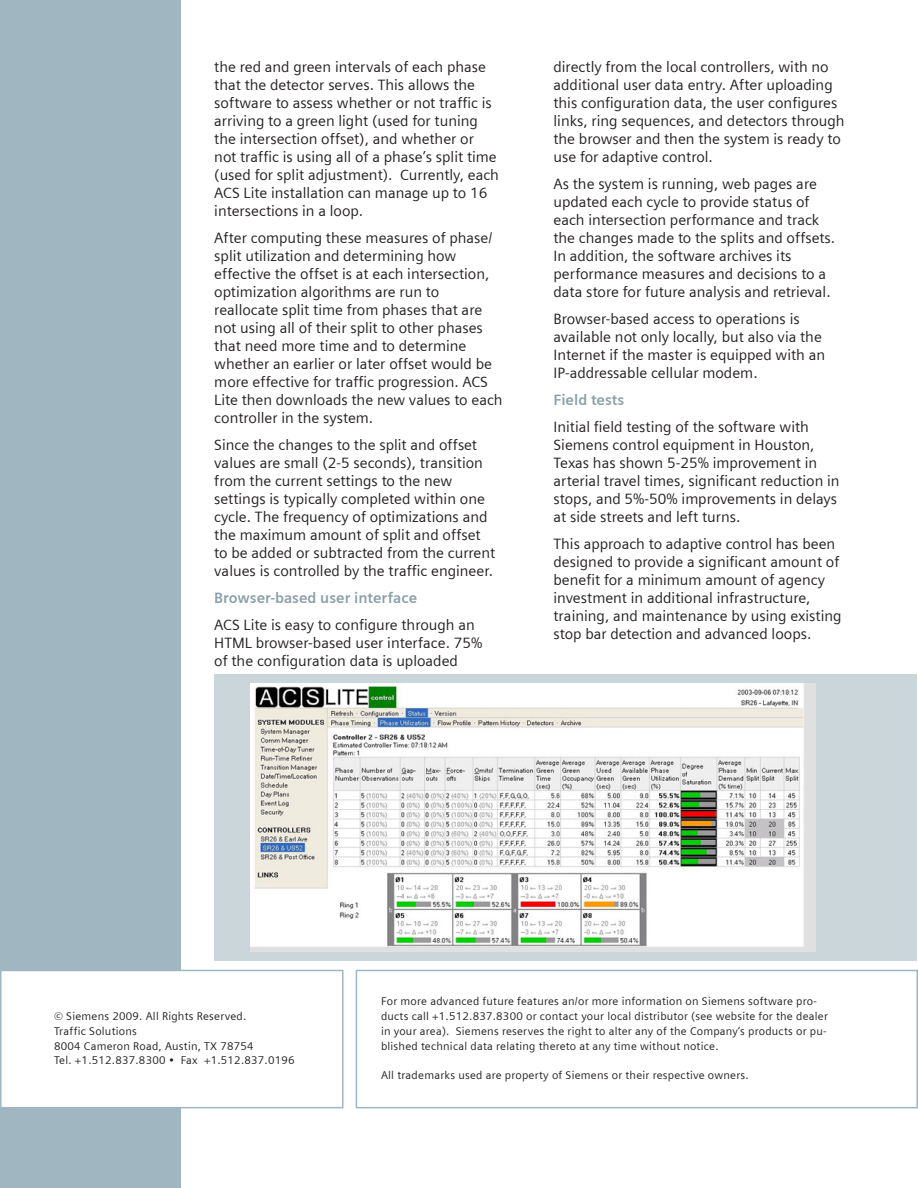
<style>
.page{position:relative;width:918px;height:1188px;background:#fff}
.page>*{position:absolute;margin:0;border:0;box-sizing:border-box;transform-origin:0 0}
.body{font:15px/18px "Siemens Sans";color:#231f20}
.sub_head{font:700 15px "Siemens Sans";color:#889ea7}
._04__Marginal_notes{font:11.25px/14.9px "Siemens Sans";letter-spacing:.02em;color:#231f20}
</style>
<div class="page">
<div style="left:214px;top:674px;width:703px;height:287px;background:#cad6da"></div>
<div style="left:0;top:1px;width:181px;height:1187px;background:#a0b6c0"></div>
<img style="left:251px;top:683px;width:565px;height:269px">
<div style="left:1px;top:970px;width:342px;height:138px;background:#fff"></div>
<div style="left:0;top:970px;width:344px;height:138px;border:2px solid #a0b6c0"></div>
<div style="left:356px;top:970px;width:562px;height:138px;border:2px solid #a0b6c0"></div>
<p class="body" style="left:214px;top:58px;width:286px">the red and green intervals of each phase that the detector serves. This allows the software to assess whether or not traffic is arriving to a green light (used for tuning the intersection offset), and whether or not traffic is using all of a phase’s split time (used for split adjustment). Currently, each ACS Lite installation can manage up to 16 intersections in a loop.</p>
<p class="body" style="left:214px;top:229px;width:290px">After computing these measures of phase/ split utilization and determining how effective the offset is at each intersection, optimization algorithms are run to reallocate split time from phases that are not using all of their split to other phases that need more time and to determine whether an earlier or later offset would be more effective for traffic progression. ACS Lite then downloads the new values to each controller in the system.</p>
<p class="body" style="left:214px;top:436px;width:283px">Since the changes to the split and offset values are small (2-5 seconds), transition from the current settings to the new settings is typically completed within one cycle. The frequency of optimizations and the maximum amount of split and offset to be added or subtracted from the current values is controlled by the traffic engineer.</p>
<p class="sub_head" style="left:214px;top:589px;width:204px">Browser-based user interface</p>
<p class="body" style="left:214px;top:616px;width:270px">ACS Lite is easy to configure through an<br>HTML browser-based user interface. 75% of the configuration data is uploaded</p>
<p class="body" style="left:554px;top:58px;width:293px">directly from the local controllers, with no additional user data entry. After uploading this configuration data, the user configures links, ring sequences, and detectors through the browser and then the system is ready to use for adaptive control.</p>
<p class="body" style="left:554px;top:175px;width:283px">As the system is running, web pages are updated each cycle to provide status of each intersection performance and track the changes made to the splits and offsets.<br>In addition, the software archives its performance measures and decisions to a data store for future analysis and retrieval.</p>
<p class="body" style="left:554px;top:310px;width:273px">Browser-based access to operations is available not only locally, but also via the Internet if the master is equipped with an IP-addressable cellular modem.</p>
<p class="sub_head" style="left:554px;top:391px;width:72px">Field tests</p>
<p class="body" style="left:554px;top:418px;width:288px">Initial field testing of the software with Siemens control equipment in Houston, Texas has shown 5-25% improvement in arterial travel times, significant reduction in stops, and 5%-50% improvements in delays at side streets and left turns.</p>
<p class="body" style="left:554px;top:535px;width:290px">This approach to adaptive control has been designed to provide a significant amount of benefit for a minimum amount of agency investment in additional infrastructure, training, and maintenance by using existing stop bar detection and advanced loops.</p>
<p class="_04__Marginal_notes" style="left:54px;top:1009px;width:194px">© Siemens 2009. All Rights Reserved.</p>
<p class="_04__Marginal_notes" style="left:54px;top:1023px;width:84px">Traffic Solutions</p>
<p class="_04__Marginal_notes" style="left:54px;top:1038px;width:201px">8004 Cameron Road, Austin, TX 78754</p>
<p class="_04__Marginal_notes" style="left:54px;top:1053px;width:242px">Tel. +1.512.837.8300 • Fax +1.512.837.0196</p>
<p class="_04__Marginal_notes" style="left:381px;top:994px;width:448px">For more advanced future features an/or more information on Siemens software pro&shy;ducts call +1.512.837.8300 or contact your local distributor (see website for the dealer in your area). Siemens reserves the right to alter any of the Company‘s products or pu&shy;blished technical data relating thereto at any time without notice.</p>
<p class="_04__Marginal_notes" style="left:381px;top:1068px;width:369px">All trademarks used are property of Siemens or their respective owners.</p>
</div>
